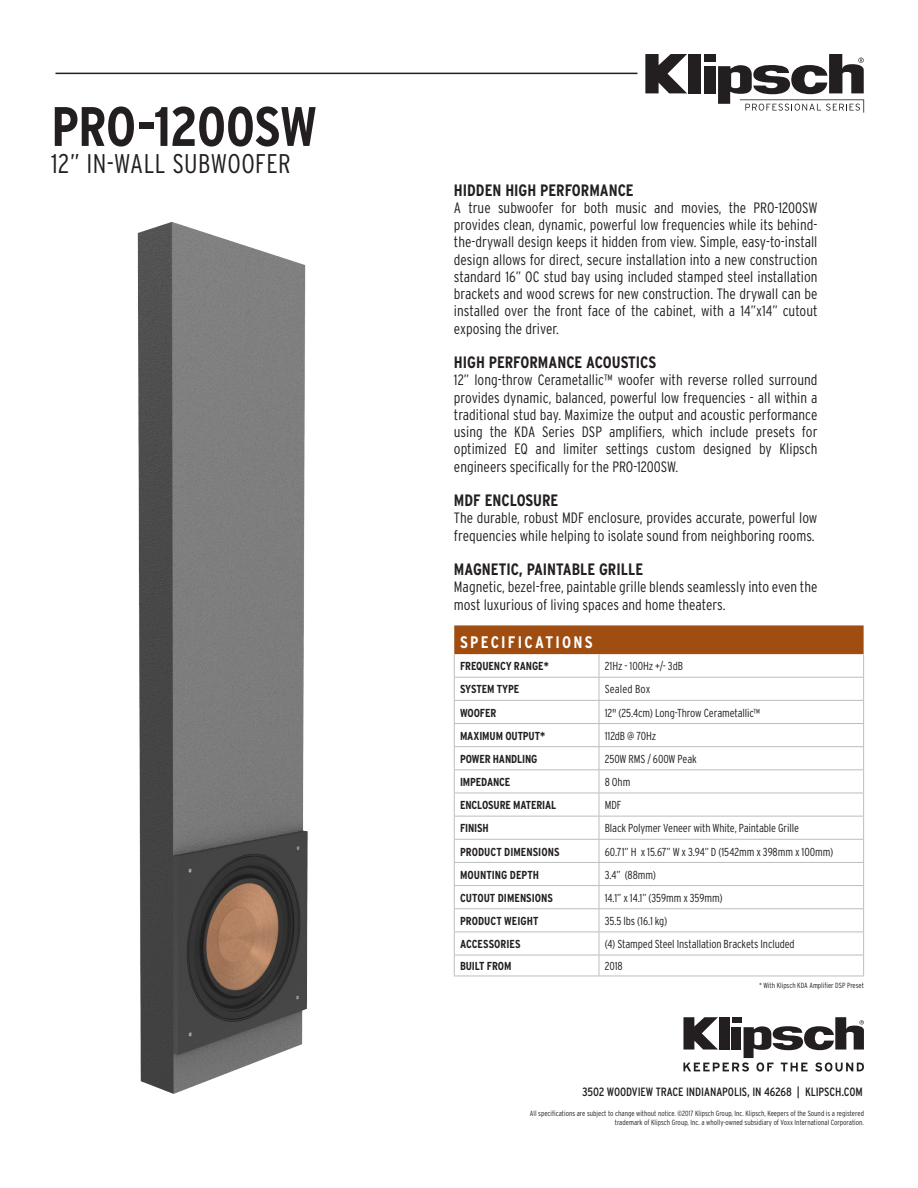
<style>
.page{position:relative;width:918px;height:1188px;background:#fff}
.page>*{position:absolute;margin:0;border:0;box-sizing:border-box;transform-origin:0 0}
.Serie_-_Black_Left{font:700 condensed 55.5px "Interstate";letter-spacing:-.015em;color:#231f20}
.Serie_-_Black_Left-2{font:300 condensed 27px "Interstate";letter-spacing:.015em;color:#231f20}
.Spec___Bold{font:700 condensed 16.65px "Interstate";letter-spacing:.135em;color:#fff}
.t1{font:700 condensed 16.5px "Interstate";color:#231f20}
.t2{font:300 condensed 15px/17.2px "Interstate";color:#231f20;text-align:justify}
.t3{font:condensed 12px "Interstate";letter-spacing:-.005em;color:#231f20}
.Spec___Bold-2{font:300 condensed 11.55px "Interstate";letter-spacing:-.01em;color:#231f20}
.Spec___Bold-3{font:700 condensed 11.55px "Interstate";letter-spacing:-.005em;color:#231f20}
.Spec___Bold-4{font:300 condensed 11.55px "Interstate";letter-spacing:.01em;color:#231f20}
.t4{font:300 condensed 7.5px/9px "Interstate";color:#231f20;text-align:right}
</style>
<div class="page">
<img style="left:137px;top:222px;width:171px;height:872px">
<hr style="left:56px;top:73px;width:581px;height:1px;background:#231f20">
<svg style="left:454px;top:625px;width:410px;height:351px"></svg>
<hr style="left:599px;top:677px;width:265px;height:1px;background:#bcbdc0">
<hr style="left:454px;top:700px;width:145px;height:1px;background:#bcbdc0">
<hr style="left:599px;top:700px;width:265px;height:1px;background:#bcbdc0">
<hr style="left:454px;top:723px;width:145px;height:1px;background:#bcbdc0">
<hr style="left:599px;top:723px;width:265px;height:1px;background:#bcbdc0">
<hr style="left:454px;top:746px;width:145px;height:1px;background:#bcbdc0">
<hr style="left:599px;top:746px;width:265px;height:1px;background:#bcbdc0">
<hr style="left:454px;top:770px;width:145px;height:1px;background:#bcbdc0">
<hr style="left:599px;top:770px;width:265px;height:1px;background:#bcbdc0">
<hr style="left:454px;top:793px;width:145px;height:1px;background:#bcbdc0">
<hr style="left:599px;top:793px;width:265px;height:1px;background:#bcbdc0">
<hr style="left:454px;top:816px;width:145px;height:1px;background:#bcbdc0">
<hr style="left:599px;top:816px;width:265px;height:1px;background:#bcbdc0">
<hr style="left:454px;top:839px;width:145px;height:1px;background:#bcbdc0">
<hr style="left:599px;top:839px;width:265px;height:1px;background:#bcbdc0">
<hr style="left:454px;top:862px;width:145px;height:1px;background:#bcbdc0">
<hr style="left:599px;top:862px;width:265px;height:1px;background:#bcbdc0">
<hr style="left:454px;top:885px;width:145px;height:1px;background:#bcbdc0">
<hr style="left:599px;top:885px;width:265px;height:1px;background:#bcbdc0">
<hr style="left:454px;top:908px;width:145px;height:1px;background:#bcbdc0">
<hr style="left:599px;top:908px;width:265px;height:1px;background:#bcbdc0">
<hr style="left:454px;top:932px;width:145px;height:1px;background:#bcbdc0">
<hr style="left:599px;top:932px;width:265px;height:1px;background:#bcbdc0">
<hr style="left:454px;top:955px;width:145px;height:1px;background:#bcbdc0">
<hr style="left:599px;top:955px;width:265px;height:1px;background:#bcbdc0">
<hr style="left:454px;top:976px;width:145px;height:1px;background:#bcbdc0">
<hr style="left:599px;top:976px;width:265px;height:1px;background:#bcbdc0">
<svg style="left:683px;top:1017px;width:181px;height:55px"></svg>
<svg style="left:645px;top:54px;width:42px;height:39px"></svg>
<div style="left:689px;top:54px;width:12px;height:39px;background:#231f20"></div>
<div style="left:704px;top:54px;width:12px;height:7px;background:#231f20"></div>
<div style="left:704px;top:66px;width:11px;height:27px;background:#231f20"></div>
<svg style="left:718px;top:54px;width:146px;height:59px"></svg>
<p class="Serie_-_Black_Left" style="left:51px;top:95px;width:267px">PRO-1200SW</p>
<p class="Serie_-_Black_Left-2" style="left:51px;top:148px;width:241px">12” IN-WALL SUBWOOFER</p>
<p class="t1" style="left:454px;top:181px;width:181px">HIDDEN HIGH PERFORMANCE</p>
<p class="t2" style="left:454px;top:199px;width:365px">A true subwoofer for both music and movies, the PRO-1200SW provides clean, dynamic, powerful low frequencies while its behind&shy;the-drywall design keeps it hidden from view. Simple, easy-to-install design allows for direct, secure installation into a new construction standard 16” OC stud bay using included stamped steel installation brackets and wood screws for new construction. The drywall can be installed over the front face of the cabinet, with a 14”x14” cutout exposing the driver.</p>
<p class="t1" style="left:454px;top:353px;width:204px">HIGH PERFORMANCE ACOUSTICS</p>
<p class="t2" style="left:454px;top:371px;width:365px">12” long-throw Cerametallic™ woofer with reverse rolled surround provides dynamic, balanced, powerful low frequencies - all within a traditional stud bay. Maximize the output and acoustic performance using the KDA Series DSP amplifiers, which include presets for optimized EQ and limiter settings custom designed by Klipsch engineers specifically for the PRO-1200SW.</p>
<p class="t1" style="left:454px;top:491px;width:106px">MDF ENCLOSURE</p>
<p class="t2" style="left:454px;top:509px;width:365px">The durable, robust MDF enclosure, provides accurate, powerful low frequencies while helping to isolate sound from neighboring rooms.</p>
<p class="t1" style="left:454px;top:560px;width:191px">MAGNETIC, PAINTABLE GRILLE</p>
<p class="t2" style="left:454px;top:578px;width:365px">Magnetic, bezel-free, paintable grille blends seamlessly into even the most luxurious of living spaces and home theaters.</p>
<p class="Spec___Bold" style="left:460px;top:632px;width:134px">SPECIFICATIONS</p>
<p class="Spec___Bold-3" style="left:460px;top:660px;width:90px">FREQUENCY RANGE*</p>
<p class="Spec___Bold-2" style="left:605px;top:660px;width:80px">21Hz - 100Hz +/- 3dB</p>
<p class="Spec___Bold-3" style="left:460px;top:683px;width:61px">SYSTEM TYPE</p>
<p class="Spec___Bold-4" style="left:605px;top:683px;width:47px">Sealed Box</p>
<p class="Spec___Bold-3" style="left:460px;top:706px;width:38px">WOOFER</p>
<p class="Spec___Bold-2" style="left:605px;top:706px;width:157px">12" (25.4cm) Long-Throw Cerametallic™</p>
<p class="Spec___Bold-3" style="left:460px;top:729px;width:87px">MAXIMUM OUTPUT*</p>
<p class="Spec___Bold-2" style="left:605px;top:729px;width:53px">112dB @ 70Hz</p>
<p class="Spec___Bold-3" style="left:460px;top:752px;width:79px">POWER HANDLING</p>
<p class="Spec___Bold-2" style="left:605px;top:752px;width:94px">250W RMS / 600W Peak</p>
<p class="Spec___Bold-3" style="left:460px;top:776px;width:52px">IMPEDANCE</p>
<p class="Spec___Bold-2" style="left:605px;top:776px;width:27px">8 Ohm</p>
<p class="Spec___Bold-3" style="left:460px;top:799px;width:98px">ENCLOSURE MATERIAL</p>
<p class="Spec___Bold-2" style="left:605px;top:799px;width:18px">MDF</p>
<p class="Spec___Bold-3" style="left:460px;top:822px;width:30px">FINISH</p>
<p class="Spec___Bold-2" style="left:605px;top:822px;width:196px">Black Polymer Veneer with White, Paintable Grille</p>
<p class="Spec___Bold-3" style="left:460px;top:845px;width:101px">PRODUCT DIMENSIONS</p>
<p class="Spec___Bold-2" style="left:605px;top:845px;width:230px">60.71” H x 15.67” W x 3.94” D (1542mm x 398mm x 100mm)</p>
<p class="Spec___Bold-3" style="left:460px;top:868px;width:81px">MOUNTING DEPTH</p>
<p class="Spec___Bold-2" style="left:605px;top:868px;width:53px">3.4” (88mm)</p>
<p class="Spec___Bold-3" style="left:460px;top:891px;width:94px">CUTOUT DIMENSIONS</p>
<p class="Spec___Bold-2" style="left:605px;top:891px;width:119px">14.1” x 14.1” (359mm x 359mm)</p>
<p class="Spec___Bold-3" style="left:460px;top:914px;width:80px">PRODUCT WEIGHT</p>
<p class="Spec___Bold-2" style="left:605px;top:914px;width:64px">35.5 lbs (16.1 kg)</p>
<p class="Spec___Bold-3" style="left:460px;top:938px;width:62px">ACCESSORIES</p>
<p class="Spec___Bold-2" style="left:605px;top:938px;width:192px">(4) Stamped Steel Installation Brackets Included</p>
<p class="Spec___Bold-3" style="left:460px;top:960px;width:53px">BUILT FROM</p>
<p class="Spec___Bold-2" style="left:605px;top:960px;width:20px">2018</p>
<p class="t4" style="left:759px;top:981px;width:106px">* With Klipsch KDA Amplifier DSP Preset</p>
<p class="t3" style="left:582px;top:1085px;width:282px">3502 WOODVIEW TRACE INDIANAPOLIS, IN 46268 | KLIPSCH.COM</p>
<p class="t4" style="left:530px;top:1109px;width:336px">All specifications are subject to change without notice. ©2017 Klipsch Group, Inc. Klipsch, Keepers of the Sound is a registered trademark of Klipsch Group, Inc. a wholly-owned subsidiary of Voxx International Corporation.</p>
</div>
